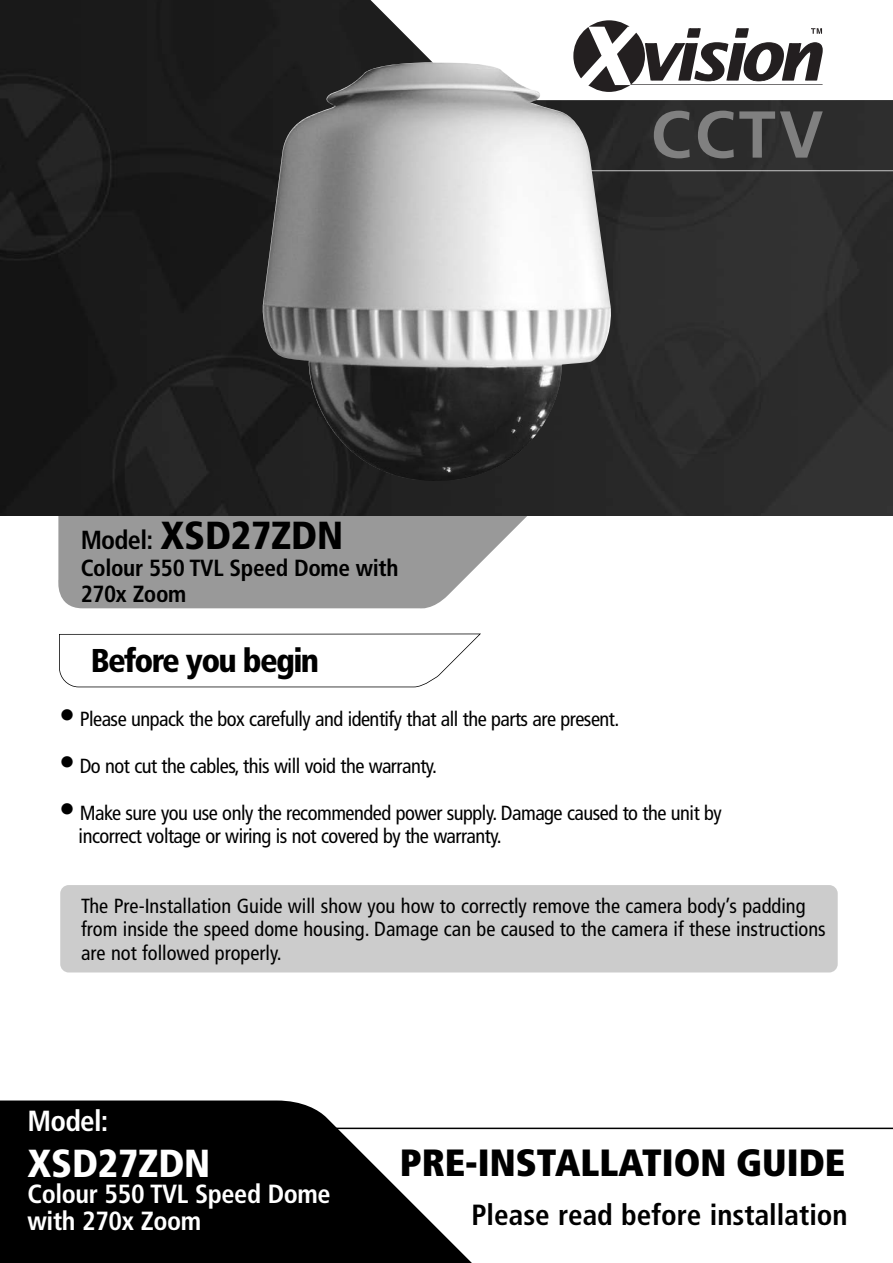
<style>
.page{position:relative;width:893px;height:1263px;background:#fff}
.page>*{position:absolute;margin:0;border:0;box-sizing:border-box;transform-origin:0 0}
.t1{font:700 66.15px "Frutiger";color:#808080}
.t2{font:900 condensed 39.15px "Frutiger";letter-spacing:-.005em;color:#000}
.t3{font:900 condensed 39.15px "Frutiger";letter-spacing:-.005em;color:#fff}
.t4{font:900 condensed 37.95px "Frutiger";color:#000}
.t5{font:900 condensed 33px "Frutiger";letter-spacing:-.05em;color:#000}
.t6{font:700 condensed 29.1px "Frutiger";color:#000}
.t7{font:700 condensed 29.1px "Frutiger";letter-spacing:-.025em;color:#fff}
.t8{font:700 condensed 26.25px/26.2px "Frutiger";letter-spacing:-.015em;color:#fff}
.t9{font:700 condensed 23.4px/26.2px "Frutiger";letter-spacing:-.015em;color:#000}
.t10{font:condensed 20.4px/23.4px "Frutiger";letter-spacing:-.025em;color:#000}
.t11{font:condensed 20.4px/23.4px "Frutiger";color:#000}
.s1{font-weight:700;font-size:26.1px}
.s2{font-size:32.1px}
.s3{font-size:23.4px;color:#000}
</style>
<div class="page">
<div style="left:60px;top:885px;width:778px;height:87px;background:#ccc;border-radius:9px"></div>
<svg style="left:58px;top:516px;width:469px;height:93px;background:#a4a4a4"></svg>
<img style="left:0;top:0;width:893px;height:516px">
<svg style="left:357px;top:0;width:536px;height:62px"></svg>
<svg style="left:468px;top:20px;width:425px;height:151px"></svg>
<img style="left:261px;top:62px;width:352px;height:419px">
<hr style="left:297px;top:1127px;width:596px;height:2px;background:#000">
<svg style="left:0;top:1100px;width:474px;height:163px;fill:#000"></svg>
<svg style="left:59px;top:634px;width:422px;height:53px"></svg>
<h2 class="t2" style="left:81px;top:520px;width:264px"><span class="s1">Model:</span> XSD27ZDN</h2>
<p class="t9" style="left:81px;top:556px;width:319px">Colour 550 TVL Speed Dome with<br>270x Zoom</p>
<h1 class="t1" style="left:651px;top:108px;width:174px">CCTV</h1>
<h3 class="t5" style="left:91px;top:647px;width:230px">Before you begin</h3>
<p class="t10" style="left:59px;top:709px;width:562px"><span class="s2">•</span> Please unpack the box carefully and identify that all the parts are present.</p>
<p class="t10" style="left:59px;top:756px;width:380px"><span class="s2">•</span> Do not cut the cables, this will void the warranty.</p>
<p class="t10" style="left:79px;top:802px;width:645px;text-indent:-20px"><span class="s2">•</span> Make sure you use only the recommended power supply. Damage caused to the unit by incorrect voltage or wiring is not covered by the warranty.</p>
<p class="t11" style="left:81px;top:896px;width:746px">The Pre-Installation Guide will show you how to correctly remove the camera body’s padding from inside the speed dome housing. Damage can be caused to the camera if these instructions are not followed properly.</p>
<h3 class="t7" style="left:28px;top:1109px;width:82px">Model:</h3>
<h2 class="t3" style="left:28px;top:1148px;width:184px">XSD27ZDN</h2>
<p class="t8" style="left:28px;top:1183px;width:305px">Colour 550 TVL Speed Dome with 270x Zoom<span class="s3">d</span></p>
<h3 class="t4" style="left:400px;top:1147px;width:447px">PRE-INSTALLATION GUIDE</h3>
<h3 class="t6" style="left:471px;top:1203px;width:378px">Please read before installation</h3>
</div>
